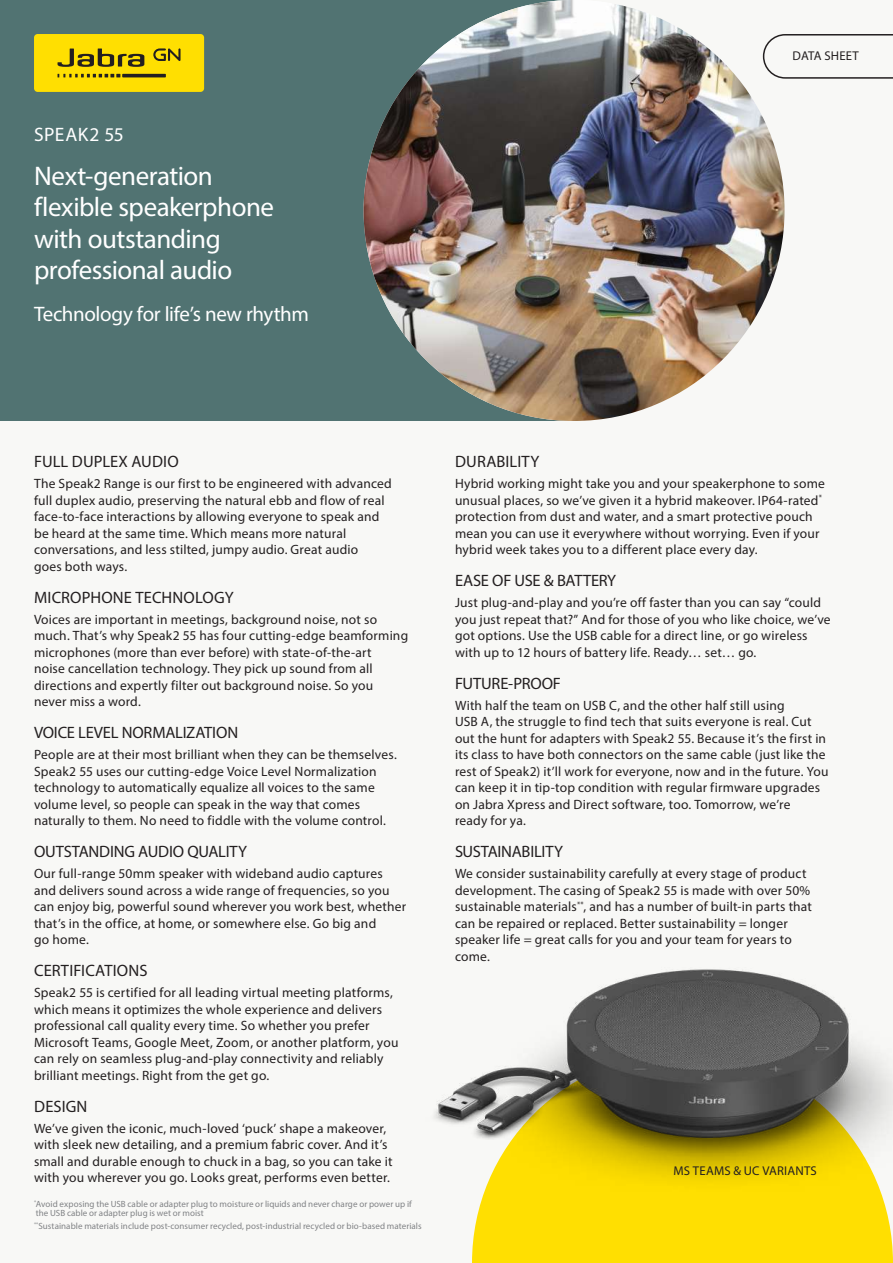
<style>
.page{position:relative;width:893px;height:1263px;background:#f8f8f6}
.page>*{position:absolute;margin:0;border:0;box-sizing:border-box;transform-origin:0 0}
.t1{font:27px/31.5px "Myriad Pro";letter-spacing:-.02em;color:#fff}
.t2{font:21px "Myriad Pro";letter-spacing:-.015em;color:#fff}
.t3{font:19.5px "Myriad Pro";letter-spacing:.025em;color:#fff}
.t4{font:16.5px "Myriad Pro";letter-spacing:-.01em;color:#231f20}
.t5{font:16.5px "Myriad Pro";letter-spacing:.01em;color:#231f20}
.t6{font:13.5px/16.5px "Myriad Pro";letter-spacing:.015em;color:#231f20}
.t7{font:12.75px "Myriad Pro";letter-spacing:.01em;color:#231f20}
.t8{font:9px/9.8px "Myriad Pro";letter-spacing:.005em;color:#808285}
</style>
<div class="page">
<div style="left:0;top:0;width:574px;height:421px;background:#517372"></div>
<img style="left:364px;top:0;width:420px;height:421px;border-radius:210px">
<img style="left:434px;top:969px;width:459px;height:294px">
<svg style="left:763px;top:34px;width:130px;height:45px"></svg>
<div style="left:34px;top:34px;width:170px;height:58px;background:#ffdf01;border-radius:4px"></div>
<svg style="left:58px;top:49px;width:86px;height:18px"></svg>
<svg style="left:58px;top:74px;width:62px;height:3px"></svg>
<hr style="left:122px;top:74px;width:44px;height:3px;background:#231f20">
<svg style="left:153px;top:48px;width:28px;height:13px"></svg>
<h3 class="t3" style="left:34px;top:122px;width:91px">SPEAK2 55</h3>
<h1 class="t1" style="left:34px;top:160px;width:242px">Next-generation flexible speakerphone with outstanding professional audio</h1>
<h2 class="t2" style="left:34px;top:301px;width:276px">Technology for life’s new rhythm</h2>
<p class="t7" style="left:793px;top:48px;width:68px">DATA SHEET</p>
<p class="t4" style="left:34px;top:452px;width:146px">FULL DUPLEX AUDIO</p>
<p class="t6" style="left:34px;top:475px;width:359px">The Speak2 Range is our first to be engineered with advanced full duplex audio, preserving the natural ebb and flow of real face-to-face interactions by allowing everyone to speak and be heard at the same time. Which means more natural conversations, and less stilted, jumpy audio. Great audio<br>goes both ways.</p>
<p class="t5" style="left:34px;top:587px;width:201px">MICROPHONE TECHNOLOGY</p>
<p class="t6" style="left:34px;top:611px;width:376px">Voices are important in meetings, background noise, not so much. That’s why Speak2 55 has four cutting-edge beamforming microphones (more than ever before) with state-of-the-art<br>noise cancellation technology. They pick up sound from all directions and expertly filter out background noise. So you never miss a word.</p>
<p class="t4" style="left:34px;top:723px;width:206px">VOICE LEVEL NORMALIZATION</p>
<p class="t6" style="left:34px;top:746px;width:364px">People are at their most brilliant when they can be themselves.<br>Speak2 55 uses our cutting-edge Voice Level Normalization technology to automatically equalize all voices to the same volume level, so people can speak in the way that comes naturally to them. No need to fiddle with the volume control.</p>
<p class="t4" style="left:34px;top:842px;width:215px">OUTSTANDING AUDIO QUALITY</p>
<p class="t6" style="left:34px;top:865px;width:374px">Our full-range 50mm speaker with wideband audio captures and delivers sound across a wide range of frequencies, so you can enjoy big, powerful sound wherever you work best, whether that’s in the office, at home, or somewhere else. Go big and<br>go home.</p>
<p class="t5" style="left:34px;top:961px;width:115px">CERTIFICATIONS</p>
<p class="t6" style="left:34px;top:984px;width:366px">Speak2 55 is certified for all leading virtual meeting platforms, which means it optimizes the whole experience and delivers professional call quality every time. So whether you prefer Microsoft Teams, Google Meet, Zoom, or another platform, you can rely on seamless plug-and-play connectivity and reliably brilliant meetings. Right from the get go.</p>
<p class="t4" style="left:34px;top:1096px;width:55px">DESIGN</p>
<p class="t6" style="left:34px;top:1120px;width:360px">We’ve given the iconic, much-loved ‘puck’ shape a makeover, with sleek new detailing, and a premium fabric cover. And it’s small and durable enough to chuck in a bag, so you can take it with you wherever you go. Looks great, performs even better.</p>
<p class="t8" style="left:34px;top:1199px;width:379px"><sup>*</sup>Avoid exposing the USB cable or adapter plug to moisture or liquids and never charge or power up if the USB cable or adapter plug is wet or moist</p>
<p class="t8" style="left:34px;top:1221px;width:389px"><sup>**</sup>Sustainable materials include post-consumer recycled, post-industrial recycled or bio-based materials</p>
<p class="t4" style="left:455px;top:452px;width:86px">DURABILITY</p>
<p class="t6" style="left:455px;top:475px;width:371px">Hybrid working might take you and your speakerphone to some unusual places, so we’ve given it a hybrid makeover. IP64-rated<sup>* </sup>protection from dust and water, and a smart protective pouch mean you can use it everywhere without worrying. Even if your hybrid week takes you to a different place every day.</p>
<p class="t4" style="left:455px;top:571px;width:163px">EASE OF USE &amp; BATTERY</p>
<p class="t6" style="left:455px;top:594px;width:377px">Just plug-and-play and you’re off faster than you can say “could you just repeat that?” And for those of you who like choice, we’ve got options. Use the USB cable for a direct line, or go wireless with up to 12 hours of battery life. Ready… set… go.</p>
<p class="t4" style="left:455px;top:673px;width:107px">FUTURE-PROOF</p>
<p class="t6" style="left:455px;top:697px;width:375px">With half the team on USB C, and the other half still using<br>USB A, the struggle to find tech that suits everyone is real. Cut out the hunt for adapters with Speak2 55. Because it’s the first in its class to have both connectors on the same cable (just like the rest of Speak2) it’ll work for everyone, now and in the future. You can keep it in tip-top condition with regular firmware upgrades on Jabra Xpress and Direct software, too. Tomorrow, we’re<br>ready for ya.</p>
<p class="t4" style="left:455px;top:842px;width:109px">SUSTAINABILITY</p>
<p class="t6" style="left:455px;top:865px;width:359px">We consider sustainability carefully at every stage of product development. The casing of Speak2 55 is made with over 50% sustainable materials<sup>**</sup>, and has a number of built-in parts that can be repaired or replaced. Better sustainability = longer speaker life = great calls for you and your team for years to come.</p>
<p class="t7" style="left:673px;top:1162px;width:145px">MS TEAMS &amp; UC VARIANTS</p>
</div>
